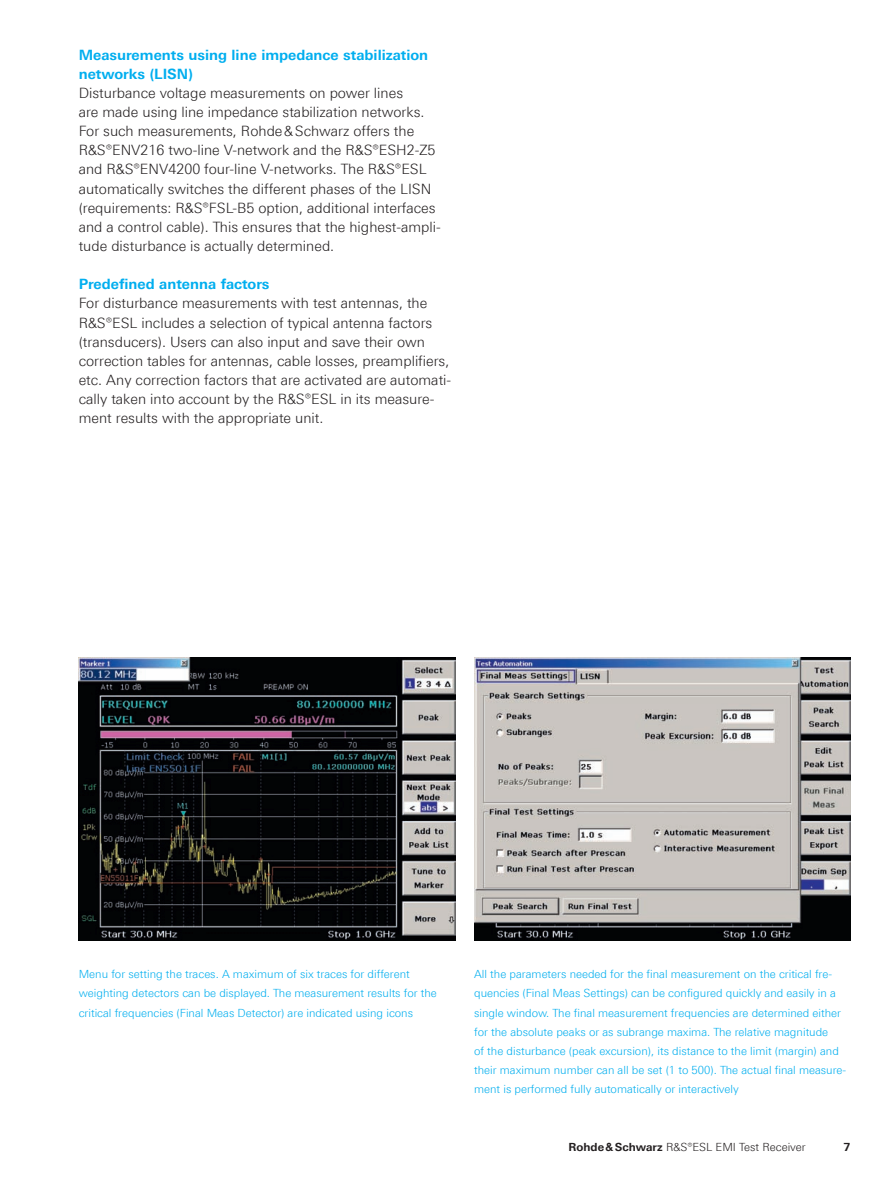
<style>
.page{position:relative;width:893px;height:1191px;background:#fff}
.page>*{position:absolute;margin:0;border:0;box-sizing:border-box;transform-origin:0 0}
.t1{font:300 14.25px/19.2px "Linotype Univers 330";color:#231f20}
.t2{font:700 14.25px/19.2px "Linotype Univers 630";color:#00aeef}
.t3{font:300 11.25px/19.2px "Linotype Univers 330";color:#00aeef}
.t4{font:300 11.25px "Linotype Univers 330";color:#231f20}
.t5{font:700 11.25px "Linotype Univers 630";color:#231f20}
.s1{font-family:"Linotype Univers 630";font-weight:700}
</style>
<div class="page">
<img style="left:79px;top:657px;width:376px;height:283px">
<img style="left:474px;top:657px;width:376px;height:283px">
<p class="t2" style="left:79px;top:45px;width:351px">Measurements using line impedance stabilization networks (LISN)</p>
<p class="t1" style="left:79px;top:83px;width:364px">Disturbance voltage measurements on power lines<br>are made using line impedance stabilization networks.<br>For such measurements, Rohde&amp;Schwarz offers the R&amp;S®ENV216 two-line V-network and the R&amp;S®ESH2-Z5 and R&amp;S®ENV4200 four-line V-networks. The R&amp;S®ESL automatically switches the different phases of the LISN (requirements: R&amp;S®FSL-B5 option, additional interfaces and a control cable). This ensures that the highest-ampli&shy;tude disturbance is actually determined.</p>
<p class="t2" style="left:79px;top:274px;width:192px">Predefined antenna factors</p>
<p class="t1" style="left:79px;top:294px;width:374px">For disturbance measurements with test antennas, the R&amp;S®ESL includes a selection of typical antenna factors (transducers). Users can also input and save their own correction tables for antennas, cable losses, preamplifiers, etc. Any correction factors that are activated are automati&shy;cally taken into account by the R&amp;S®ESL in its measure&shy;ment results with the appropriate unit.</p>
<p class="t3" style="left:79px;top:964px;width:360px">Menu for setting the traces. A maximum of six traces for different weighting detectors can be displayed. The measurement results for the critical frequencies (Final Meas Detector) are indicated using icons</p>
<p class="t3" style="left:474px;top:964px;width:374px">All the parameters needed for the final measurement on the critical fre&shy;quencies (Final Meas Settings) can be configured quickly and easily in a single window. The final measurement frequencies are determined either for the absolute peaks or as subrange maxima. The relative magnitude<br>of the disturbance (peak excursion), its distance to the limit (margin) and their maximum number can all be set (1 to 500). The actual final measure&shy;ment is performed fully automatically or interactively</p>
<p class="t4" style="left:569px;top:1140px;width:239px"><span class="s1">Rohde&amp;Schwarz</span> R&amp;S®ESL EMI Test Receiver</p>
<p class="t5" style="left:843px;top:1139px;width:9px">7</p>
</div>
